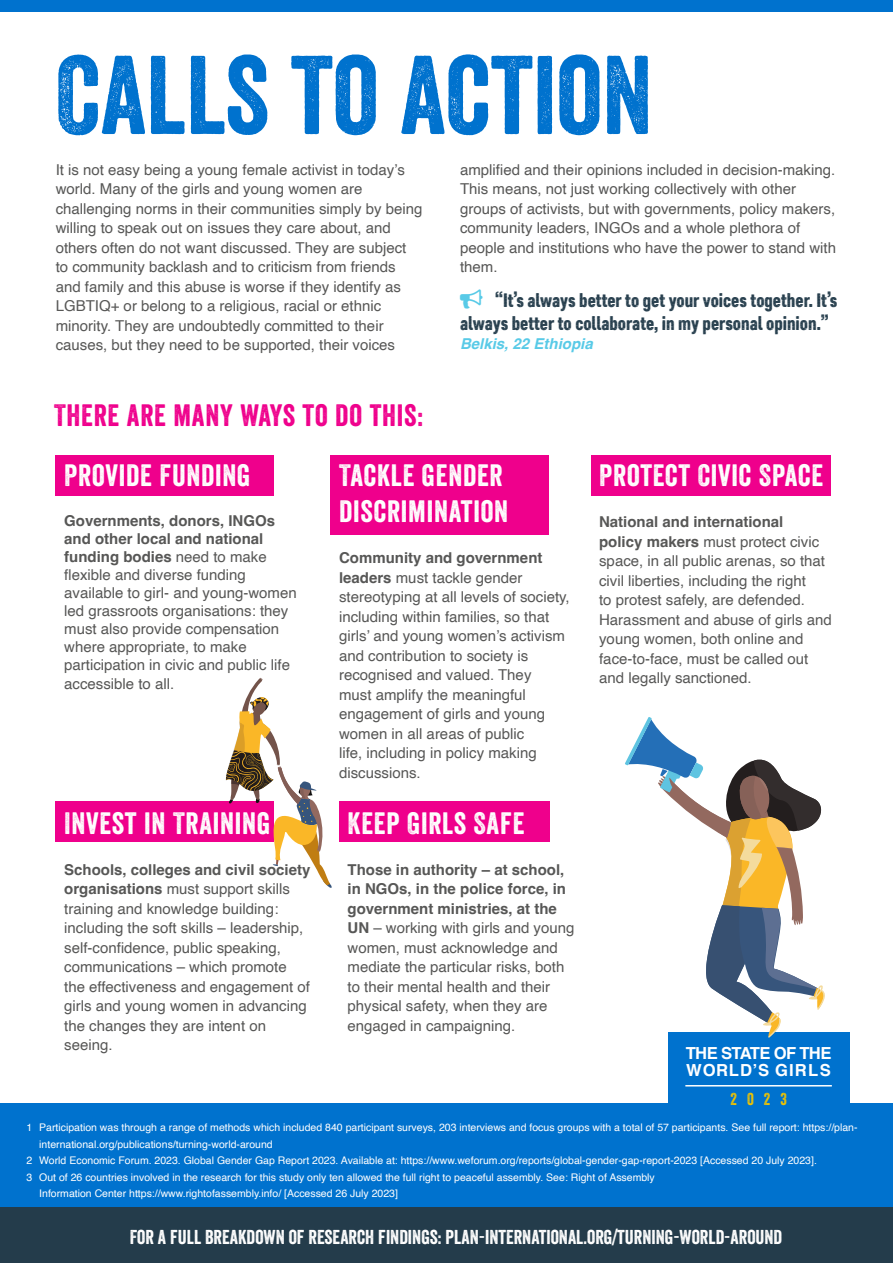
<style>
.page{position:relative;width:893px;height:1263px;background:#fff}
.page>*{position:absolute;margin:0;border:0;box-sizing:border-box;transform-origin:0 0}
.t1{font:108px "Veneer";color:#0072ce}
.t2{font:30px/36px "Veneer";letter-spacing:.025em;color:#fff}
.t3{font:30px "Veneer";letter-spacing:.025em;color:#ef008c}
.t4{font:19.5px/22.5px "Core Paint B3";color:#243c4b}
.t5{font:19.5px "Veneer";color:#fff}
.t6{font:700 16.65px/17.5px "Helvetica";letter-spacing:-.04em;color:#fff}
.t7{font:16.65px "Veneer";color:#f1c400}
.t8{font:15px/19.5px "Helvetica";color:#575756}
.t9{font:italic 700 15px "Helvetica";color:#58cae7}
.t10{font:10.5px "Helvetica";color:#fff}
.s1{color:#58cae7}
.s2{font-weight:700}
</style>
<div class="page">
<div style="left:56px;top:801px;width:218px;height:40px;background:#ef008c"></div>
<div style="left:56px;top:456px;width:218px;height:40px;background:#ef008c"></div>
<div style="left:331px;top:456px;width:218px;height:79px;background:#ef008c"></div>
<div style="left:339px;top:801px;width:210px;height:40px;background:#ef008c"></div>
<div style="left:591px;top:456px;width:239px;height:40px;background:#ef008c"></div>
<div style="left:0;top:1103px;width:893px;height:110px;background:#0072ce"></div>
<svg style="left:225px;top:678px;width:107px;height:210px"></svg>
<div style="left:0;top:1208px;width:893px;height:55px;background:#243c4b"></div>
<div style="left:668px;top:1032px;width:181px;height:83px;background:#0072ce"></div>
<hr style="left:685px;top:1085px;width:147px;height:1px;background:#fff">
<div style="left:0;top:0;width:893px;height:12px;background:#0072ce"></div>
<svg style="left:625px;top:717px;width:200px;height:321px"></svg>
<h1 class="t1" style="left:56px;top:29px;width:598px">CALLS TO ACTION</h1>
<p class="t8" style="left:56px;top:160px;width:368px">It is not easy being a young female activist in today’s world. Many of the girls and young women are challenging norms in their communities simply by being willing to speak out on issues they care about, and others often do not want discussed. They are subject to community backlash and to criticism from friends and family and this abuse is worse if they identify as LGBTIQ+ or belong to a religious, racial or ethnic minority. They are undoubtedly committed to their causes, but they need to be supported, their voices</p>
<p class="t8" style="left:460px;top:160px;width:378px">amplified and their opinions included in decision-making.<br>This means, not just working collectively with other groups of activists, but with governments, policy makers, community leaders, INGOs and a whole plethora of people and institutions who have the power to stand with them.</p>
<h3 class="t4" style="left:460px;top:289px;width:379px"><span class="s1">○</span> “It’s always better to get your voices together. It’s always better to collaborate, in my personal opinion.”</h3>
<p class="t9" style="left:460px;top:335px;width:134px">Belkis, 22 Ethiopia</p>
<h2 class="t3" style="left:54px;top:397px;width:371px">THERE ARE MANY WAYS TO DO THIS:</h2>
<h2 class="t2" style="left:64px;top:457px;width:188px">PROVIDE FUNDING</h2>
<p class="t8" style="left:64px;top:512px;width:234px;line-height:18px"><span class="s2">Governments, donors, INGOs and other local and national funding bodies</span> need to make flexible and diverse funding available to girl- and young-women led grassroots organisations: they must also provide compensation where appropriate, to make participation in civic and public life</p>
<p class="t8" style="left:64px;top:674px;width:112px">accessible to all.</p>
<h2 class="t2" style="left:64px;top:805px;width:208px">INVEST IN TRAINING</h2>
<p class="t8" style="left:64px;top:860px;width:248px"><span class="s2">Schools, colleges and civil society organisations</span> must support skills training and knowledge building: including the soft skills – leadership, self-confidence, public speaking, communications – which promote the effectiveness and engagement of girls and young women in advancing the changes they are intent on seeing.</p>
<h2 class="t2" style="left:339px;top:457px;width:170px">TACKLE GENDER<br>DISCRIMINATION</h2>
<p class="t8" style="left:339px;top:548px;width:232px"><span class="s2">Community and government leaders</span> must tackle gender stereotyping at all levels of society, including within families, so that girls’ and young women’s activism and contribution to society is recognised and valued. They<br>must amplify the meaningful engagement of girls and young women in all areas of public<br>life, including in policy making discussions.</p>
<h2 class="t2" style="left:348px;top:805px;width:178px">KEEP GIRLS SAFE</h2>
<p class="t8" style="left:348px;top:860px;width:228px"><span class="s2">Those in authority – at school, in NGOs, in the police force, in government ministries, at the<br>UN</span> – working with girls and young women, must acknowledge and mediate the particular risks, both to their mental health and their physical safety, when they are engaged in campaigning.</p>
<h2 class="t2" style="left:599px;top:457px;width:226px">PROTECT CIVIC SPACE</h2>
<p class="t8" style="left:599px;top:512px;width:234px"><span class="s2">National and international<br>policy makers</span> must protect civic space, in all public arenas, so that civil liberties, including the right<br>to protest safely, are defended.<br>Harassment and abuse of girls and young women, both online and face-to-face, must be called out and legally sanctioned.</p>
<p class="t6" style="left:686px;top:1046px;width:147px">THE STATE OF THE<br>WORLD’S GIRLS</p>
<p class="t7" style="left:730px;top:1089px;width:58px">2023</p>
<p class="t10" style="left:27px;top:1119px;width:833px">1 Participation was through a range of methods which included 840 participant surveys, 203 interviews and focus groups with a total of 57 participants. See full report: https://plan-</p>
<p class="t10" style="left:39px;top:1136px;width:235px">international.org/publications/turning-world-around</p>
<p class="t10" style="left:27px;top:1152px;width:792px">2 World Economic Forum. 2023. Global Gender Gap Report 2023. Available at: https://www.weforum.org/reports/global-gender-gap-report-2023 [Accessed 20 July 2023].</p>
<p class="t10" style="left:27px;top:1169px;width:630px">3 Out of 26 countries involved in the research for this study only ten allowed the full right to peaceful assembly. See: Right of Assembly</p>
<p class="t10" style="left:39px;top:1185px;width:360px">Information Center https://www.rightofassembly.info/ [Accessed 26 July 2023]</p>
<h3 class="t5" style="left:130px;top:1225px;width:654px">FOR A FULL BREAKDOWN OF RESEARCH FINDINGS: PLAN-INTERNATIONAL.ORG/TURNING-WORLD-AROUND</h3>
</div>
